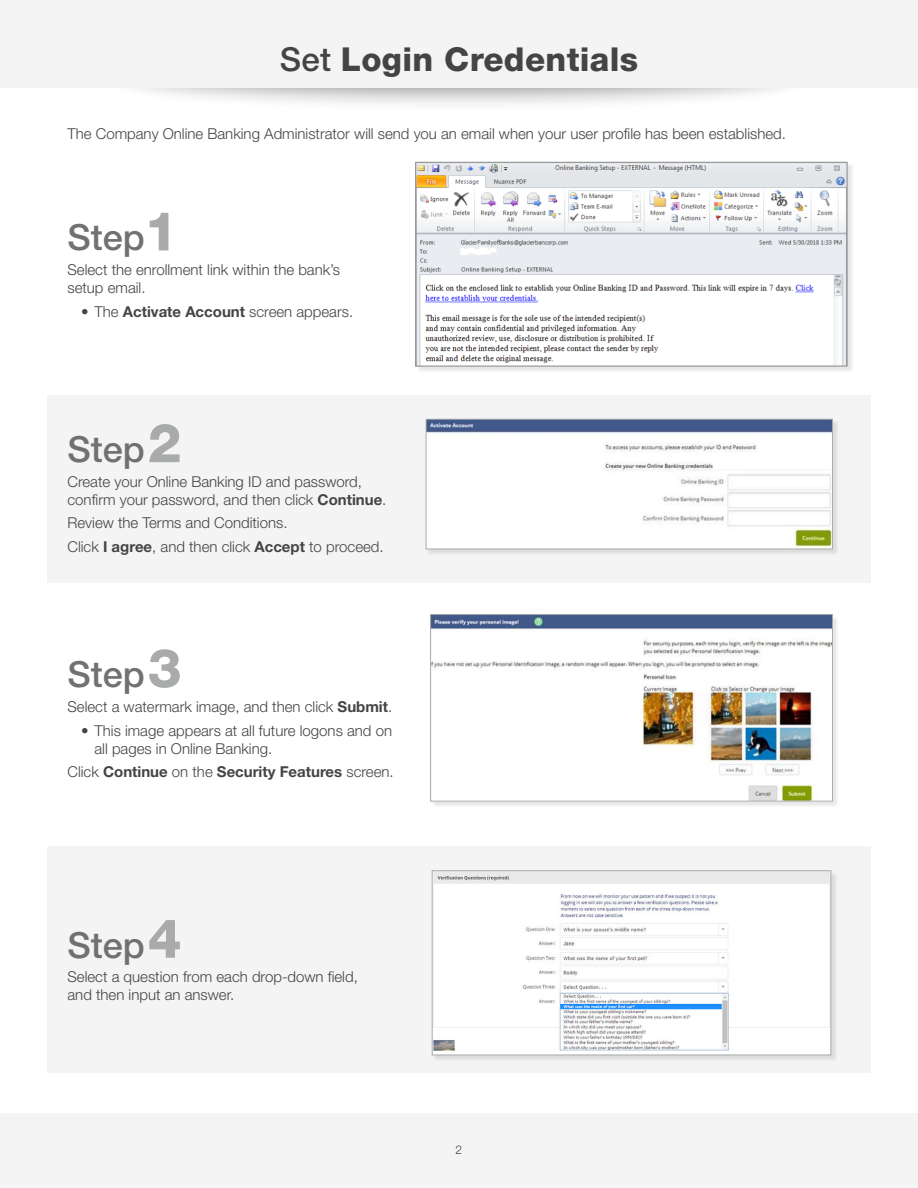
<style>
.page{position:relative;width:918px;height:1188px;background:#fff}
.page>*{position:absolute;margin:0;border:0;box-sizing:border-box;transform-origin:0 0}
.t1{font:500 36px "Helvetica Neue LT Std";color:#707272}
.t2{font:800 33px "Helvetica Neue LT Std";letter-spacing:.01em;color:#444446}
.t3{font:300 15px/18px "Helvetica Neue LT Std";color:#444446}
.t4{font:700 15px "Helvetica Neue LT Std";color:#444446}
.t5{font:300 12px "Helvetica Neue LT Std";color:#444446}
.s1{font-weight:500}
.s2{font-weight:800;font-size:54px;color:#a9aaaa}
.s3{font-weight:700}
.s4{font-weight:300}
</style>
<div class="page">
<div style="left:0;top:1113px;width:918px;height:75px;background:#f4f4f4"></div>
<div style="left:98px;top:6px;width:722px;height:107px;background:#000;opacity:.4"></div>
<div style="left:0;top:0;width:918px;height:88px;background:#f4f4f4"></div>
<div style="left:47px;top:395px;width:824px;height:187px;background:#f4f4f4"></div>
<div style="left:47px;top:847px;width:824px;height:226px;background:#f4f4f4"></div>
<div style="left:431px;top:615px;width:409px;height:193px;background:#000;opacity:.1"></div>
<img style="left:432px;top:616px;width:399px;height:183px">
<div style="left:430px;top:614px;width:403px;height:187px;border:1px solid #a9aaaa"></div>
<div style="left:427px;top:420px;width:412px;height:136px;background:#000;opacity:.1"></div>
<img style="left:428px;top:421px;width:403px;height:126px">
<div style="left:426px;top:419px;width:407px;height:130px;border:1px solid #a9aaaa"></div>
<div style="left:417px;top:163px;width:437px;height:210px;background:#000;opacity:.1"></div>
<img style="left:418px;top:164px;width:427px;height:201px">
<div style="left:416px;top:162px;width:431px;height:205px;border:1px solid #a9aaaa"></div>
<div style="left:433px;top:871px;width:405px;height:191px;background:#000;opacity:.1"></div>
<img style="left:434px;top:872px;width:395px;height:178px">
<div style="left:432px;top:870px;width:399px;height:185px;border:1px solid #a9aaaa"></div>
<h2 class="t2" style="left:280px;top:39px;width:360px"><span class="s1">Set</span> Login Credentials</h2>
<p class="t3" style="left:68px;top:124px;width:717px">The Company Online Banking Administrator will send you an email when your user profile has been established.</p>
<h1 class="t1" style="left:68px;top:216px;width:112px">Step <span class="s2">1</span></h1>
<p class="t3" style="left:68px;top:261px;width:274px">Select the enrollment link within the bank’s setup email.</p>
<p class="t3" style="left:81px;top:302px;width:271px">• The <span class="s3">Activate Account</span> screen appears.</p>
<h1 class="t1" style="left:68px;top:428px;width:116px">Step <span class="s2">2</span></h1>
<p class="t3" style="left:68px;top:472px;width:318px">Create your Online Banking ID and password, confirm your password, and then click <span class="s3">Continue</span>.</p>
<p class="t3" style="left:68px;top:511px;width:315px;line-height:23.4px">Review the Terms and Conditions.<br>Click <span class="s3">I agree</span>, and then click <span class="s3">Accept</span> to proceed.</p>
<h1 class="t1" style="left:68px;top:653px;width:116px">Step <span class="s2">3</span></h1>
<p class="t3" style="left:68px;top:698px;width:323px">Select a watermark image, and then click <span class="s3">Submit</span>.</p>
<p class="t3" style="left:94px;top:721px;width:299px;text-indent:-14px">• This image appears at all future logons and on all pages in Online Banking.</p>
<p class="t4" style="left:68px;top:762px;width:325px"><span class="s4">Click</span> Continue <span class="s4">on the</span> Security Features <span class="s4">screen.</span></p>
<h1 class="t1" style="left:68px;top:923px;width:116px">Step <span class="s2">4</span></h1>
<p class="t3" style="left:68px;top:968px;width:292px">Select a question from each drop-down field, and then input an answer.</p>
<p class="t5" style="left:456px;top:1142px;width:8px">2</p>
</div>
